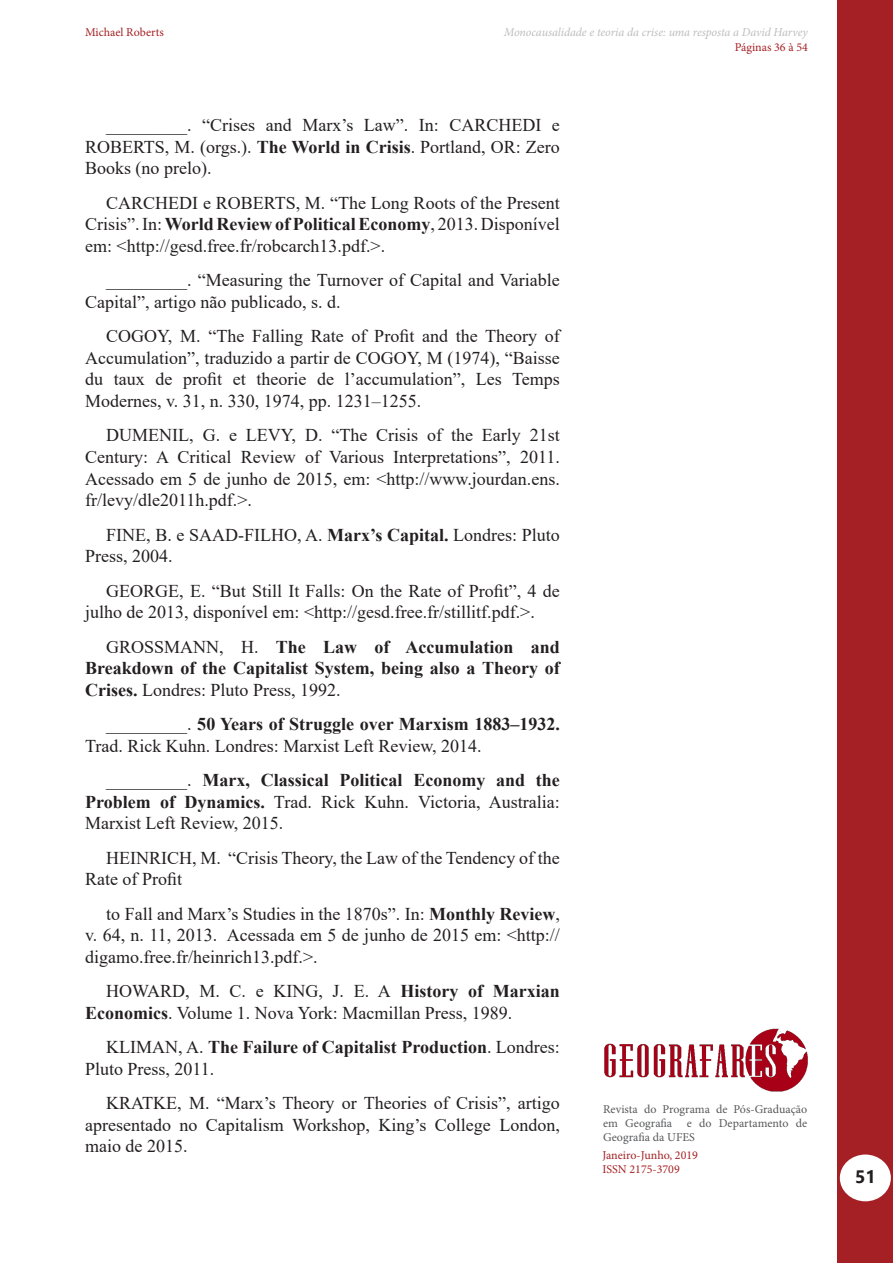
<style>
.page{position:relative;width:893px;height:1263px;background:#fff}
.page>*{position:absolute;margin:0;border:0;box-sizing:border-box;transform-origin:0 0}
.Corpo_do_Texto_Ofici{font:18px/21.6px "Times New Roman";color:#231f20;text-align:justify}
.Corpo_do_Texto_Ofici-2{font:700 18px/21.6px "Times New Roman";color:#231f20;text-align:justify}
.t1{font:700 18px "Segoe UI";color:#231f20}
.t2{font:12px/14.4px "Minion Pro";color:#57585a;text-align:justify}
.t3{font:12px/14.4px "Minion Pro";color:#a52024}
.t4{font:italic 12px "Minion Pro";letter-spacing:-.005em;color:#bcbdc0}
.s1{font-weight:700}
.s2{font-weight:400}
</style>
<div class="page">
<div style="left:838px;top:0;width:55px;height:1263px;background:#a52024"></div>
<div style="left:841px;top:1155px;width:49px;height:45px;background:#fff;border-radius:50%"></div>
<div style="left:840px;top:1154px;width:51px;height:47px;border:2px solid #fff;border-radius:50%"></div>
<img style="left:604px;top:1028px;width:204px;height:64px">
<p class="t3" style="left:85px;top:25px;width:80px">Michael Roberts</p>
<p class="t4" style="left:504px;top:24px;width:305px">Monocausalidade e teoria da crise: uma resposta a David Harvey</p>
<p class="t3" style="left:735px;top:40px;width:75px">Páginas 36 à 54</p>
<p class="Corpo_do_Texto_Ofici" style="left:85px;top:114px;width:476px;text-indent:21px">_________. “Crises and Marx’s Law”. In: CARCHEDI e ROBERTS, M. (orgs.). <span class="s1">The World in Crisis</span>. Portland, OR: Zero Books (no prelo).</p>
<p class="Corpo_do_Texto_Ofici" style="left:85px;top:191px;width:476px;text-indent:21px">CARCHEDI e ROBERTS, M. “The Long Roots of the Present Crisis”. In: <span class="s1">World Review of Political Economy</span>, 2013. Disponível em: &lt;http://gesd.free.fr/robcarch13.pdf.&gt;.</p>
<p class="Corpo_do_Texto_Ofici" style="left:85px;top:269px;width:476px;text-indent:21px">_________. “Measuring the Turnover of Capital and Variable<br>Capital”, artigo não publicado, s. d.</p>
<p class="Corpo_do_Texto_Ofici" style="left:85px;top:325px;width:476px;text-indent:21px">COGOY, M. “The Falling Rate of Profit and the Theory of Accumulation”, traduzido a partir de COGOY, M (1974), “Baisse du taux de profit et theorie de l’accumulation”, Les Temps Modernes, v. 31, n. 330, 1974, pp. 1231–1255.</p>
<p class="Corpo_do_Texto_Ofici" style="left:85px;top:424px;width:476px;text-indent:21px">DUMENIL, G. e LEVY, D. “The Crisis of the Early 21st Century: A Critical Review of Various Interpretations”, 2011.<br>Acessado em 5 de junho de 2015, em: &lt;http://www.jourdan.ens. fr/levy/dle2011h.pdf.&gt;.</p>
<p class="Corpo_do_Texto_Ofici" style="left:85px;top:523px;width:476px;text-indent:21px">FINE, B. e SAAD-FILHO, A. <span class="s1">Marx’s Capital.</span> Londres: Pluto<br>Press, 2004.</p>
<p class="Corpo_do_Texto_Ofici" style="left:85px;top:579px;width:476px;text-indent:21px">GEORGE, E. “But Still It Falls: On the Rate of Profit”, 4 de julho de 2013, disponível em: &lt;http://gesd.free.fr/stillitf.pdf.&gt;.</p>
<p class="Corpo_do_Texto_Ofici-2" style="left:85px;top:635px;width:476px;text-indent:21px"><span class="s2">GROSSMANN, H.</span> The Law of Accumulation and Breakdown of the Capitalist System, being also a Theory of Crises. <span class="s2">Londres: Pluto Press, 1992.</span></p>
<p class="Corpo_do_Texto_Ofici" style="left:85px;top:713px;width:476px;text-indent:21px">_________. <span class="s1">50 Years of Struggle over Marxism 1883–1932.<br></span>Trad. Rick Kuhn. Londres: Marxist Left Review, 2014.</p>
<p class="Corpo_do_Texto_Ofici" style="left:85px;top:769px;width:476px;text-indent:21px">_________. <span class="s1">Marx, Classical Political Economy and the Problem of Dynamics.</span> Trad. Rick Kuhn. Victoria, Australia:<br>Marxist Left Review, 2015.</p>
<p class="Corpo_do_Texto_Ofici" style="left:85px;top:846px;width:476px;text-indent:21px">HEINRICH, M. “Crisis Theory, the Law of the Tendency of the<br>Rate of Profit</p>
<p class="Corpo_do_Texto_Ofici" style="left:85px;top:902px;width:476px;text-indent:21px">to Fall and Marx’s Studies in the 1870s”. In: <span class="s1">Monthly Review</span>, v. 64, n. 11, 2013. Acessada em 5 de junho de 2015 em: &lt;http:// digamo.free.fr/heinrich13.pdf.&gt;.</p>
<p class="Corpo_do_Texto_Ofici" style="left:85px;top:980px;width:476px;text-indent:21px">HOWARD, M. C. e KING, J. E. A <span class="s1">History of Marxian<br>Economics</span>. Volume 1. Nova York: Macmillan Press, 1989.</p>
<p class="Corpo_do_Texto_Ofici" style="left:85px;top:1036px;width:476px;text-indent:21px">KLIMAN, A. <span class="s1">The Failure of Capitalist Production</span>. Londres:<br>Pluto Press, 2011.</p>
<p class="Corpo_do_Texto_Ofici" style="left:85px;top:1092px;width:476px;text-indent:21px">KRATKE, M. “Marx’s Theory or Theories of Crisis”, artigo apresentado no Capitalism Workshop, King’s College London, maio de 2015.</p>
<p class="t2" style="left:603px;top:1101px;width:206px">Revista do Programa de Pós-Graduação em Geografia e do Departamento de Geografia da UFES</p>
<p class="t3" style="left:602px;top:1148px;width:97px">Janeiro-Junho, 2019<br>ISSN 2175-3709</p>
<p class="t1" style="left:855px;top:1159px;width:22px">51</p>
</div>
